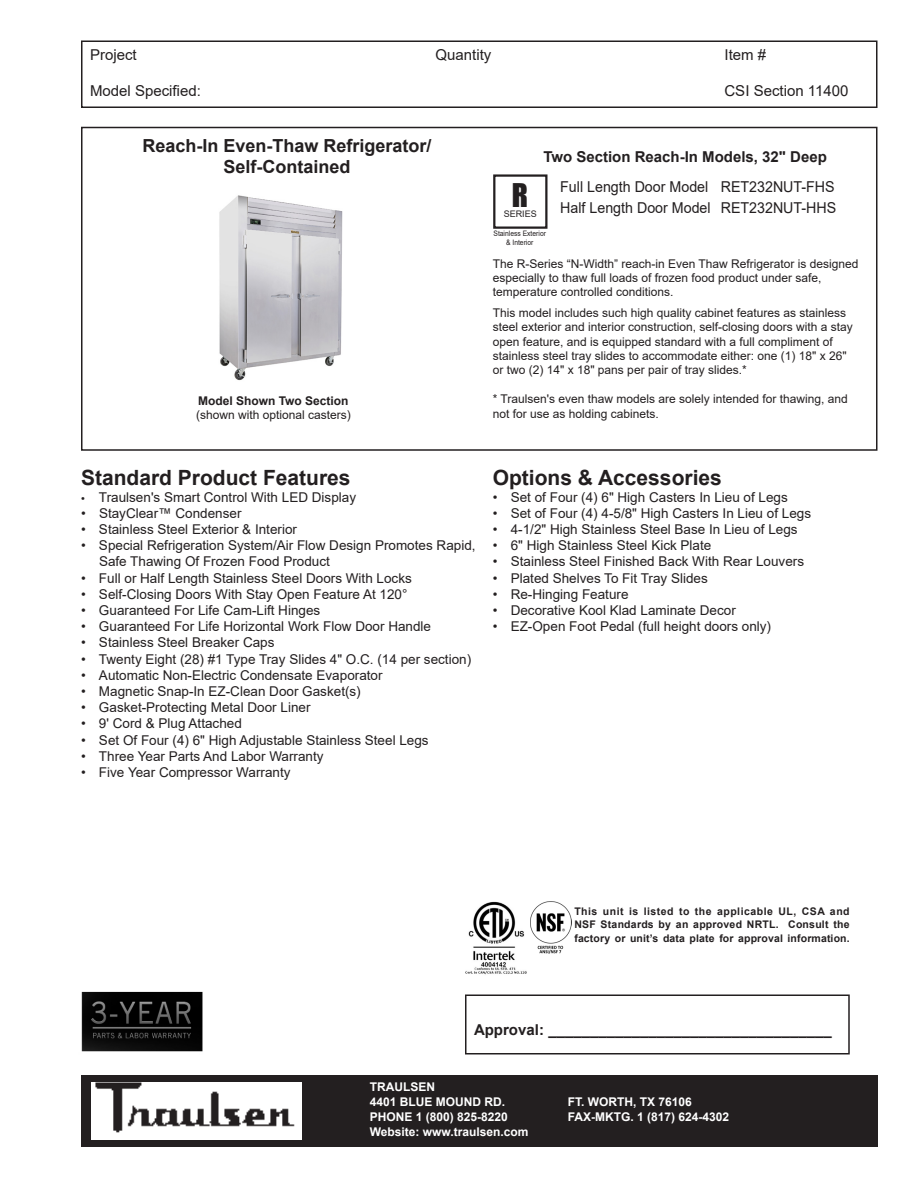
<style>
.page{position:relative;width:918px;height:1188px;background:#fff}
.page>*{position:absolute;margin:0;border:0;box-sizing:border-box;transform-origin:0 0}
.Lines_Above_Models{font:30px "Impact";color:#231f20}
.Features_Accessories{font:700 21px "Arial";color:#231f20}
.Photo_Headline{font:700 18px "Arial";color:#231f20}
.t1{font:700 15px "Arial";color:#231f20}
.Photo_Headline-2{font:15px "Arial";color:#231f20;scale:.95 1}
.Photo_Headline-3{font:15px "Arial";color:#231f20}
.Features_Accessories-2{font:13.5px/16.2px "Arial";color:#231f20}
.Models_Text{font:12px/14.4px "Arial";color:#231f20}
.t2{font:700 12px/15px "Arial";color:#fff}
.Features_Accessories-3{font:12px "Arial";color:#231f20}
.Features_Accessories-4{font:700 12px "Arial";color:#231f20}
.t3{font:700 10.5px/12.6px "Arial";letter-spacing:.02em;color:#231f20}
.Features_Accessories-5{font:9px "Arial";color:#231f20}
.Features_Accessories-6{font:7.5px "Arial";color:#231f20;scale:.9 1}
.s1{font-family:"Myriad Pro"}
</style>
<div class="page">
<div style="left:81px;top:1076px;width:797px;height:72px;background:#231f20"></div>
<div style="left:81px;top:40px;width:797px;height:68px;border:2px solid #231f20"></div>
<img style="left:92px;top:1083px;width:209px;height:56px">
<div style="left:81px;top:127px;width:797px;height:324px;border:2px solid #231f20"></div>
<div style="left:465px;top:994px;width:385px;height:60px;border:2px solid #231f20"></div>
<img style="left:219px;top:195px;width:124px;height:186px">
<div style="left:493px;top:174px;width:55px;height:55px;border:2px solid #231f20"></div>
<img style="left:81px;top:991px;width:122px;height:61px">
<img style="left:465px;top:901px;width:62px;height:74px">
<img style="left:530px;top:902px;width:41px;height:51px">
<p class="Photo_Headline-3" style="left:90px;top:45px;width:48px">Project</p>
<p class="Photo_Headline-3" style="left:436px;top:45px;width:57px">Quantity</p>
<p class="Photo_Headline-3" style="left:724px;top:45px;width:43px">Item #</p>
<p class="Photo_Headline-3" style="left:90px;top:81px;width:112px">Model Specified:</p>
<p class="Photo_Headline-3" style="left:724px;top:81px;width:125px">CSI Section 11400</p>
<p class="Photo_Headline" style="left:142px;top:133px;width:291px">Reach-In Even-Thaw Refrigerator/</p>
<p class="Photo_Headline" style="left:223px;top:154px;width:129px">Self-Contained</p>
<p class="Features_Accessories-4" style="left:198px;top:393px;width:152px">Model Shown Two Section</p>
<p class="Features_Accessories-3" style="left:196px;top:406px;width:156px">(shown with optional casters)</p>
<p class="t1" style="left:543px;top:147px;width:285px">Two Section Reach-In Models, 32" Deep</p>
<p class="Photo_Headline-2" style="left:560px;top:176px;width:290px">Full Length Door Model RET232NUT-FHS</p>
<p class="Lines_Above_Models" style="left:512px;top:172px;width:18px">R</p>
<p class="Photo_Headline-2" style="left:560px;top:197px;width:292px">Half Length Door Model RET232NUT-HHS</p>
<p class="Features_Accessories-5" style="left:504px;top:208px;width:35px">SERIES</p>
<p class="Features_Accessories-6" style="left:494px;top:229px;width:60px">Stainless Exterior</p>
<p class="Features_Accessories-6" style="left:506px;top:238px;width:32px">&amp; Interior</p>
<p class="Models_Text" style="left:493px;top:256px;width:367px">The R-Series “N-Width” reach-in Even Thaw Refrigerator is designed</p>
<p class="Models_Text" style="left:493px;top:271px;width:330px">especially to thaw full loads of frozen food product under safe, temperature controlled conditions.</p>
<p class="Models_Text" style="left:493px;top:305px;width:362px">This model includes such high quality cabinet features as stainless steel exterior and interior construction, self-closing doors with a stay open feature, and is equipped standard with a full compliment of</p>
<p class="Models_Text" style="left:493px;top:349px;width:355px">stainless steel tray slides to accommodate either: one (1) 18" x 26" or two (2) 14" x 18" pans per pair of tray slides.*</p>
<p class="Models_Text" style="left:493px;top:392px;width:357px">* Traulsen's even thaw models are solely intended for thawing, and not for use as holding cabinets.</p>
<p class="Features_Accessories" style="left:81px;top:463px;width:271px">Standard Product Features</p>
<p class="Features_Accessories-2" style="left:81px;top:489px;width:277px"><span class="s1">•</span> Traulsen's Smart Control With LED Display</p>
<p class="Features_Accessories-2" style="left:81px;top:505px;width:162px">• StayClear™ Condenser</p>
<p class="Features_Accessories-2" style="left:81px;top:521px;width:218px">• Stainless Steel Exterior &amp; Interior</p>
<p class="Features_Accessories-2" style="left:99px;top:537px;width:378px;text-indent:-18px">• Special Refrigeration System/Air Flow Design Promotes Rapid,<br>Safe Thawing Of Frozen Food Product</p>
<p class="Features_Accessories-2" style="left:81px;top:570px;width:332px">• Full or Half Length Stainless Steel Doors With Locks</p>
<p class="Features_Accessories-2" style="left:81px;top:586px;width:328px">• Self-Closing Doors With Stay Open Feature At 120°</p>
<p class="Features_Accessories-2" style="left:81px;top:602px;width:241px">• Guaranteed For Life Cam-Lift Hinges</p>
<p class="Features_Accessories-2" style="left:81px;top:618px;width:352px">• Guaranteed For Life Horizontal Work Flow Door Handle</p>
<p class="Features_Accessories-2" style="left:81px;top:635px;width:195px">• Stainless Steel Breaker Caps</p>
<p class="Features_Accessories-2" style="left:81px;top:651px;width:392px">• Twenty Eight (28) #1 Type Tray Slides 4" O.C. (14 per section)</p>
<p class="Features_Accessories-2" style="left:81px;top:667px;width:303px">• Automatic Non-Electric Condensate Evaporator</p>
<p class="Features_Accessories-2" style="left:81px;top:683px;width:281px">• Magnetic Snap-In EZ-Clean Door Gasket(s)</p>
<p class="Features_Accessories-2" style="left:81px;top:699px;width:231px">• Gasket-Protecting Metal Door Liner</p>
<p class="Features_Accessories-2" style="left:81px;top:716px;width:162px">• 9' Cord &amp; Plug Attached</p>
<p class="Features_Accessories-2" style="left:81px;top:732px;width:349px">• Set Of Four (4) 6" High Adjustable Stainless Steel Legs</p>
<p class="Features_Accessories-2" style="left:81px;top:748px;width:244px">• Three Year Parts And Labor Warranty</p>
<p class="Features_Accessories-2" style="left:81px;top:764px;width:211px">• Five Year Compressor Warranty</p>
<p class="Features_Accessories" style="left:493px;top:463px;width:231px">Options &amp; Accessories</p>
<p class="Features_Accessories-2" style="left:493px;top:489px;width:297px">• Set of Four (4) 6" High Casters In Lieu of Legs</p>
<p class="Features_Accessories-2" style="left:493px;top:505px;width:320px">• Set of Four (4) 4-5/8" High Casters In Lieu of Legs</p>
<p class="Features_Accessories-2" style="left:493px;top:521px;width:306px">• 4-1/2" High Stainless Steel Base In Lieu of Legs</p>
<p class="Features_Accessories-2" style="left:493px;top:537px;width:220px">• 6" High Stainless Steel Kick Plate</p>
<p class="Features_Accessories-2" style="left:493px;top:554px;width:313px">• Stainless Steel Finished Back With Rear Louvers</p>
<p class="Features_Accessories-2" style="left:493px;top:570px;width:217px">• Plated Shelves To Fit Tray Slides</p>
<p class="Features_Accessories-2" style="left:493px;top:586px;width:137px">• Re-Hinging Feature</p>
<p class="Features_Accessories-2" style="left:493px;top:602px;width:245px">• Decorative Kool Klad Laminate Decor</p>
<p class="Features_Accessories-2" style="left:493px;top:618px;width:280px">• EZ-Open Foot Pedal (full height doors only)</p>
<p class="t3" style="left:574px;top:905px;width:277px">This unit is listed to the applicable UL, CSA and<br>NSF Standards by an approved NRTL. Consult the</p>
<p class="t3" style="left:574px;top:932px;width:277px">factory or unit’s data plate for approval information.</p>
<p class="t1" style="left:474px;top:1020px;width:359px">Approval: __________________________________</p>
<p class="t2" style="left:370px;top:1079px;width:137px">TRAULSEN<br>4401 BLUE MOUND RD.</p>
<p class="t2" style="left:568px;top:1094px;width:126px">FT. WORTH, TX 76106</p>
<p class="t2" style="left:370px;top:1109px;width:140px">PHONE 1 (800) 825-8220</p>
<p class="t2" style="left:568px;top:1109px;width:163px">FAX-MKTG. 1 (817) 624-4302</p>
<p class="t2" style="left:370px;top:1124px;width:160px">Website: www.traulsen.com</p>
</div>
